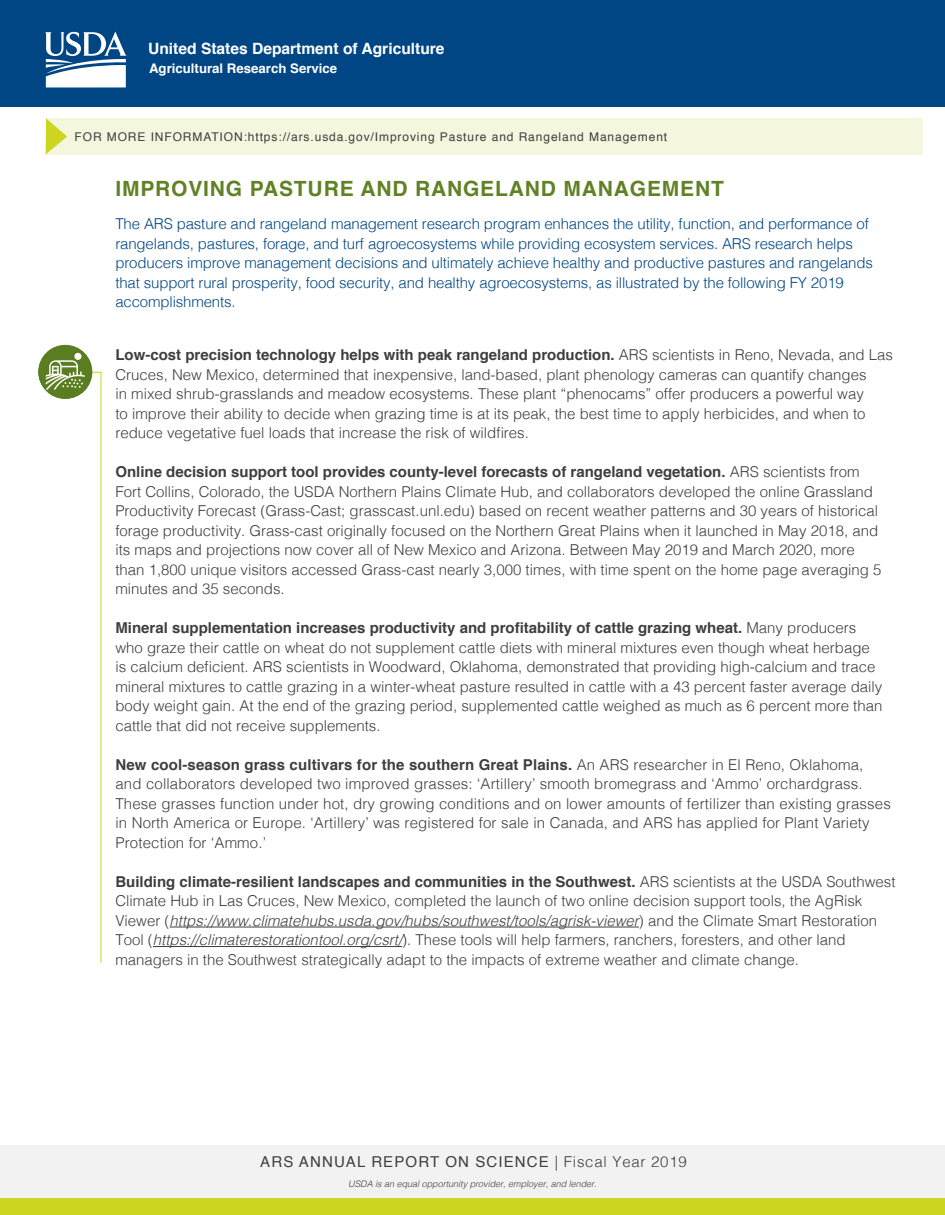
<style>
.page{position:relative;width:945px;height:1215px;background:#fff}
.page>*{position:absolute;margin:0;border:0;box-sizing:border-box;transform-origin:0 0}
.t1{font:700 21px "Helvetica";letter-spacing:.04em;color:#608225}
.t2{font:700 15.6px "Helvetica";color:#fff}
.Body{font:300 15px/19.5px "Helvetica";color:#3e3e3f}
.intro_paragraph{font:300 15px/19.5px "Helvetica";letter-spacing:-.01em;color:#004684}
.t3{font:15px "Helvetica";letter-spacing:.075em;color:#3e3e3f}
.t4{font:700 13.2px "Helvetica";color:#fff}
.t5{font:12px "Helvetica";letter-spacing:.075em;color:#3e3e3f}
.t6{font:italic 300 9px "Helvetica";color:#3e3e3f}
.s1{font-weight:700}
.s2{font-style:italic}
.s3{font-weight:300}
</style>
<div class="page">
<div style="left:0;top:0;width:945px;height:107px;background:#004684"></div>
<div style="left:0;top:1145px;width:945px;height:70px;background:#f2f2f2"></div>
<div style="left:0;top:1198px;width:945px;height:17px;background:#ccd51f"></div>
<svg style="left:45px;top:31px;width:82px;height:56px"></svg>
<div style="left:46px;top:118px;width:876px;height:37px;background:#f4f7dd"></div>
<svg style="left:46px;top:118px;width:21px;height:36px"></svg>
<hr style="left:170px;top:927px;width:469px;height:1px;background:#3e3e3f">
<hr style="left:153px;top:946px;width:249px;height:1px;background:#3e3e3f">
<div style="left:38px;top:345px;width:54px;height:54px;background:#5b7d22;border-radius:50%"></div>
<div style="left:74px;top:353px;width:8px;height:7px;background:#fff;border-radius:50%"></div>
<svg style="left:46px;top:360px;width:56px;height:603px"></svg>
<p class="t2" style="left:148px;top:36px;width:298px">United States Department of Agriculture</p>
<p class="t4" style="left:149px;top:57px;width:190px">Agricultural Research Service</p>
<p class="t5" style="left:75px;top:128px;width:594px">FOR MORE INFORMATION:https://ars.usda.gov/Improving Pasture and Rangeland Management</p>
<h1 class="t1" style="left:115px;top:172px;width:610px">IMPROVING PASTURE AND RANGELAND MANAGEMENT</h1>
<p class="intro_paragraph" style="left:115px;top:213px;width:759px">The ARS pasture and rangeland management research program enhances the utility, function, and performance of rangelands, pastures, forage, and turf agroecosystems while providing ecosystem services. ARS research helps producers improve management decisions and ultimately achieve healthy and productive pastures and rangelands that support rural prosperity, food security, and healthy agroecosystems, as illustrated by the following FY 2019 accomplishments.</p>
<p class="Body" style="left:115px;top:344px;width:779px"><span class="s1">Low-cost precision technology helps with peak rangeland production.</span> ARS scientists in Reno, Nevada, and Las Cruces, New Mexico, determined that inexpensive, land-based, plant phenology cameras can quantify changes<br>in mixed shrub-grasslands and meadow ecosystems. These plant “phenocams” offer producers a powerful way<br>to improve their ability to decide when grazing time is at its peak, the best time to apply herbicides, and when to reduce vegetative fuel loads that increase the risk of wildfires.</p>
<p class="Body" style="left:115px;top:461px;width:768px"><span class="s1">Online decision support tool provides county-level forecasts of rangeland vegetation.</span> ARS scientists from Fort Collins, Colorado, the USDA Northern Plains Climate Hub, and collaborators developed the online Grassland Productivity Forecast (Grass-Cast; grasscast.unl.edu) based on recent weather patterns and 30 years of historical forage productivity. Grass-cast originally focused on the Northern Great Plains when it launched in May 2018, and its maps and projections now cover all of New Mexico and Arizona. Between May 2019 and March 2020, more than 1,800 unique visitors accessed Grass-cast nearly 3,000 times, with time spent on the home page averaging 5 minutes and 35 seconds.</p>
<p class="Body" style="left:115px;top:617px;width:768px"><span class="s1">Mineral supplementation increases productivity and profitability of cattle grazing wheat.</span> Many producers who graze their cattle on wheat do not supplement cattle diets with mineral mixtures even though wheat herbage is calcium deficient. ARS scientists in Woodward, Oklahoma, demonstrated that providing high-calcium and trace mineral mixtures to cattle grazing in a winter-wheat pasture resulted in cattle with a 43 percent faster average daily body weight gain. At the end of the grazing period, supplemented cattle weighed as much as 6 percent more than cattle that did not receive supplements.</p>
<p class="Body" style="left:115px;top:754px;width:777px"><span class="s1">New cool-season grass cultivars for the southern Great Plains.</span> An ARS researcher in El Reno, Oklahoma, and collaborators developed two improved grasses: ‘Artillery’ smooth bromegrass and ‘Ammo’ orchardgrass.<br>These grasses function under hot, dry growing conditions and on lower amounts of fertilizer than existing grasses in North America or Europe. ‘Artillery’ was registered for sale in Canada, and ARS has applied for Plant Variety Protection for ‘Ammo.’</p>
<p class="Body" style="left:115px;top:871px;width:782px"><span class="s1">Building climate-resilient landscapes and communities in the Southwest.</span> ARS scientists at the USDA Southwest Climate Hub in Las Cruces, New Mexico, completed the launch of two online decision support tools, the AgRisk Viewer (<span class="s2">https://www.climatehubs.usda.gov/hubs/southwest/tools/agrisk-viewer</span>) and the Climate Smart Restoration Tool (<span class="s2">https://climaterestorationtool.org/csrt/</span>). These tools will help farmers, ranchers, foresters, and other land managers in the Southwest strategically adapt to the impacts of extreme weather and climate change.</p>
<p class="t3" style="left:260px;top:1150px;width:428px">ARS ANNUAL REPORT ON SCIENCE <span class="s3">| Fiscal Year 2019</span></p>
<p class="t6" style="left:348px;top:1176px;width:250px">USDA is an equal opportunity provider, employer, and lender.</p>
</div>
